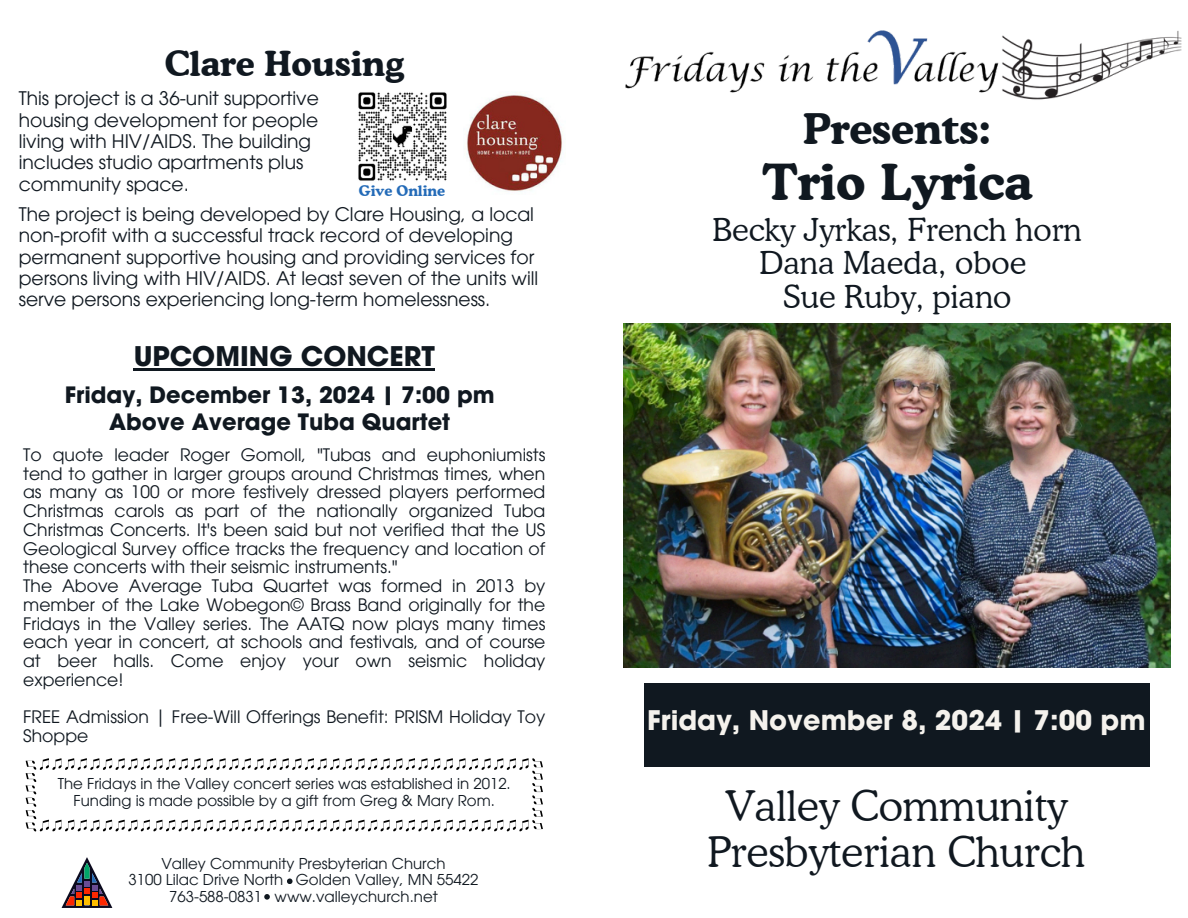
<style>
.page{position:relative;width:1188px;height:918px;background:#fff}
.page>*{position:absolute;margin:0;border:0;box-sizing:border-box;transform-origin:0 0}
.t1{font:700 49.5px "Cooper BT";color:#101820}
.t2{font:300 42px/46.2px "Cooper BT";color:#101820;text-align:center}
.t3{font:700 42px "Cooper BT";color:#101820}
.t4{font:700 34.5px "Cooper BT";color:#101820}
.t5{font:300 31.5px/33.8px "Cooper BT";color:#101820;text-align:center}
.t6{font:700 27px "ITC Avant Garde Pro";color:#f5f2ed}
.t7{font:700 27px "ITC Avant Garde Pro";color:#101820}
.t8{font:700 22.5px "ITC Avant Garde Pro";color:#101820}
.t9{font:18.75px/21.3px "ITC Avant Garde Pro";color:#101820}
.t10{font:17.25px/18.8px "ITC Avant Garde Pro";color:#101820;text-align:justify}
.t11{font:15px "ITC Avant Garde Pro";color:#101820}
.t12{font:700 14.55px "Cooper BT";color:#246bb8}
</style>
<div class="page">
<img style="left:625px;top:30px;width:557px;height:70px">
<img style="left:624px;top:323px;width:547px;height:344px">
<div style="left:645px;top:684px;width:505px;height:83px;background:#101820"></div>
<img style="left:358px;top:92px;width:89px;height:89px">
<svg style="left:287px;top:878px;width:6px;height:6px"></svg>
<svg style="left:264px;top:894px;width:6px;height:6px"></svg>
<svg style="left:62px;top:857px;width:50px;height:51px"></svg>
<svg style="left:26px;top:758px;width:517px;height:74px"></svg>
<img style="left:466px;top:94px;width:97px;height:98px">
<hr style="left:134px;top:368px;width:301px;height:2px;background:#101820">
<p class="t4" style="left:165px;top:42px;width:241px">Clare Housing</p>
<p class="t9" style="left:19px;top:90px;width:302px">This project is a 36-unit supportive housing development for people living with HIV/AIDS. The building includes studio apartments plus community space.</p>
<p class="t9" style="left:19px;top:206px;width:521px">The project is being developed by Clare Housing, a local non-profit with a successful track record of developing permanent supportive housing and providing services for persons living with HIV/AIDS. At least seven of the units will serve persons experiencing long-term homelessness.</p>
<p class="t12" style="left:359px;top:182px;width:88px">Give Online</p>
<p class="t7" style="left:134px;top:346px;width:303px">UPCOMING CONCERT</p>
<p class="t8" style="left:65px;top:386px;width:431px">Friday, December 13, 2024 | 7:00 pm</p>
<p class="t8" style="left:109px;top:413px;width:342px">Above Average Tuba Quartet</p>
<p class="t10" style="left:23px;top:447px;width:524px">To quote leader Roger Gomoll, "Tubas and euphoniumists tend to gather in larger groups around Christmas times, when as many as 100 or more festively dressed players performed Christmas carols as part of the nationally organized Tuba Christmas Concerts. It's been said but not verified that the US Geological Survey office tracks the frequency and location of these concerts with their seismic instruments."</p>
<p class="t10" style="left:23px;top:579px;width:524px">The Above Average Tuba Quartet was formed in 2013 by member of the Lake Wobegon© Brass Band originally for the Fridays in the Valley series. The AATQ now plays many times each year in concert, at schools and festivals, and of course at beer halls. Come enjoy your own seismic holiday experience!</p>
<p class="t10" style="left:23px;top:710px;width:524px">FREE Admission | Free-Will Offerings Benefit: PRISM Holiday Toy<br>Shoppe</p>
<p class="t11" style="left:58px;top:778px;width:455px">The Fridays in the Valley concert series was established in 2012.</p>
<p class="t11" style="left:74px;top:795px;width:423px">Funding is made possible by a gift from Greg &amp; Mary Rom.</p>
<p class="t11" style="left:161px;top:857px;width:286px">Valley Community Presbyterian Church</p>
<p class="t11" style="left:128px;top:874px;width:352px">3100 Lilac Drive North Golden Valley, MN 55422</p>
<h5 class="t11" style="left:169px;top:891px;width:270px">763-588-0831 www.valleychurch.net</h5>
<p class="t3" style="left:803px;top:103px;width:190px">Presents:</p>
<p class="t1" style="left:762px;top:151px;width:271px">Trio Lyrica</p>
<p class="t5" style="left:713px;top:212px;width:371px">Becky Jyrkas, French horn<br>Dana Maeda, oboe<br>Sue Ruby, piano</p>
<p class="t6" style="left:647px;top:710px;width:500px">Friday, November 8, 2024 | 7:00 pm</p>
<p class="t2" style="left:708px;top:783px;width:379px">Valley Community<br>Presbyterian Church</p>
</div>
